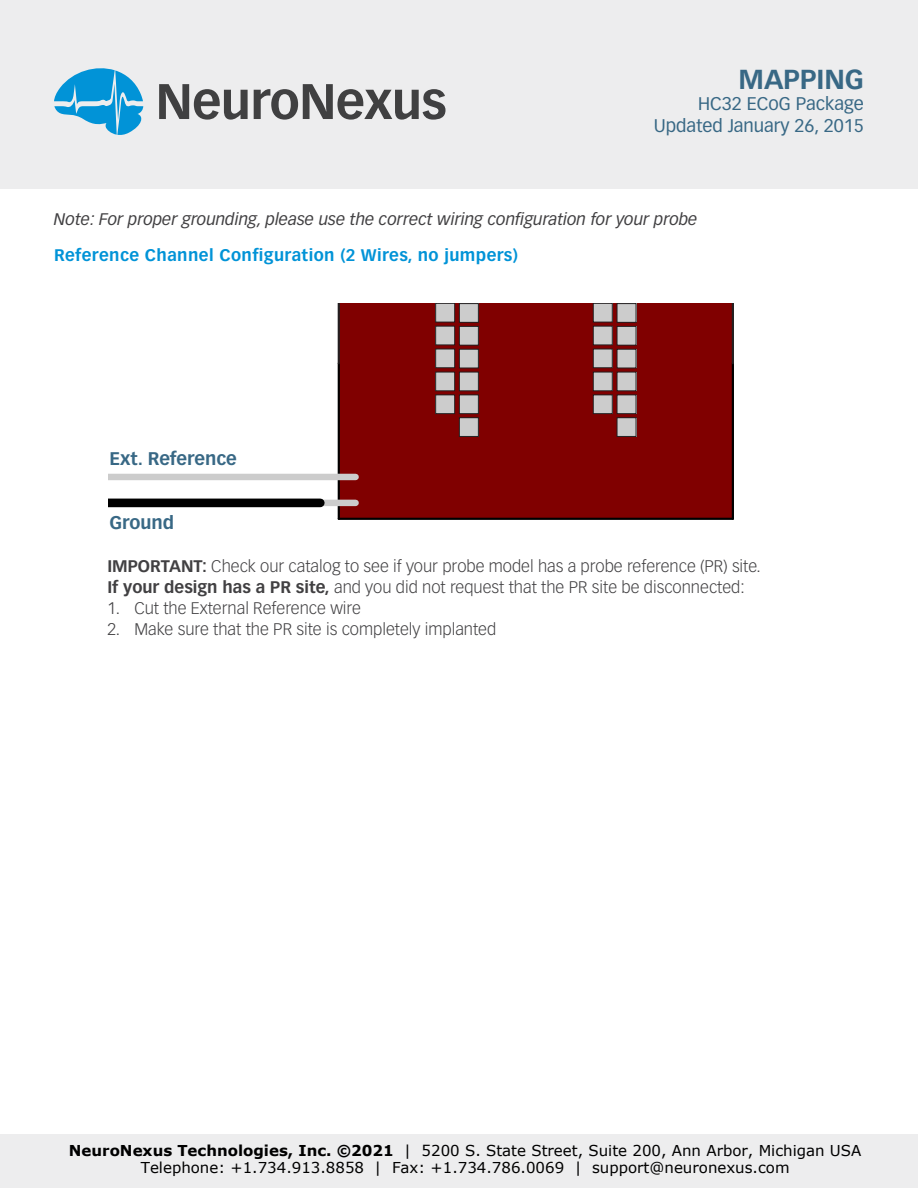
<style>
.page{position:relative;width:918px;height:1188px;background:#fff}
.page>*{position:absolute;margin:0;border:0;box-sizing:border-box;transform-origin:0 0}
.t1{font:700 27px "Vectora LT Std";color:#386885}
.t2{font:18px/21.6px "Vectora LT Std";color:#386885;text-align:right}
.t3{font:700 18px "Vectora LT Std";color:#386885}
.t4{font:300 16.5px/21px "Vectora LT Std";color:#414042}
.t5{font:italic 16.5px "Vectora LT Std";color:#414042}
.t6{font:700 16.5px "Vectora LT Std";letter-spacing:.025em;color:#0193d7}
.t7{font:15px/17.7px "Verdana";color:#000;text-align:center}
.s1{font-weight:700}
</style>
<div class="page">
<div style="left:0;top:0;width:918px;height:189px;background:#ededee"></div>
<svg style="left:159px;top:84px;width:89px;height:36px"></svg>
<svg style="left:254px;top:84px;width:191px;height:36px"></svg>
<svg style="left:54px;top:68px;width:90px;height:67px"></svg>
<div style="left:0;top:1134px;width:918px;height:54px;background:#ededee"></div>
<div style="left:340px;top:304px;width:392px;height:214px;background:#800000"></div>
<hr style="left:732px;top:363px;width:2px;height:156px;background:#000">
<hr style="left:338px;top:363px;width:2px;height:156px;background:#000">
<hr style="left:339px;top:518px;width:394px;height:2px;background:#000">
<hr style="left:732px;top:304px;width:2px;height:59px;background:#231f20">
<hr style="left:338px;top:304px;width:2px;height:59px;background:#231f20">
<div style="left:459px;top:304px;width:19px;height:18px;background:#ccc"></div>
<div style="left:459px;top:304px;width:20px;height:19px;border:1px solid #231f20"></div>
<div style="left:459px;top:326px;width:19px;height:19px;background:#ccc"></div>
<div style="left:459px;top:326px;width:20px;height:19px;border:1px solid #231f20"></div>
<div style="left:459px;top:349px;width:19px;height:19px;background:#ccc"></div>
<div style="left:459px;top:349px;width:20px;height:19px;border:1px solid #231f20"></div>
<div style="left:459px;top:372px;width:19px;height:19px;background:#ccc"></div>
<div style="left:459px;top:372px;width:20px;height:19px;border:1px solid #231f20"></div>
<div style="left:459px;top:395px;width:19px;height:19px;background:#ccc"></div>
<div style="left:459px;top:395px;width:20px;height:19px;border:1px solid #231f20"></div>
<div style="left:459px;top:418px;width:19px;height:18px;background:#ccc"></div>
<div style="left:459px;top:417px;width:20px;height:20px;border:1px solid #231f20"></div>
<div style="left:436px;top:372px;width:19px;height:19px;background:#ccc"></div>
<div style="left:435px;top:372px;width:20px;height:19px;border:1px solid #231f20"></div>
<div style="left:436px;top:395px;width:19px;height:19px;background:#ccc"></div>
<div style="left:435px;top:395px;width:20px;height:19px;border:1px solid #231f20"></div>
<div style="left:436px;top:304px;width:19px;height:18px;background:#ccc"></div>
<div style="left:435px;top:304px;width:20px;height:18px;border:1px solid #231f20"></div>
<div style="left:436px;top:326px;width:19px;height:19px;background:#ccc"></div>
<div style="left:435px;top:326px;width:20px;height:19px;border:1px solid #231f20"></div>
<div style="left:436px;top:349px;width:19px;height:19px;background:#ccc"></div>
<div style="left:435px;top:349px;width:20px;height:19px;border:1px solid #231f20"></div>
<div style="left:617px;top:304px;width:19px;height:18px;background:#ccc"></div>
<div style="left:617px;top:326px;width:19px;height:19px;background:#ccc"></div>
<div style="left:617px;top:326px;width:19px;height:19px;border:1px solid #231f20"></div>
<div style="left:617px;top:349px;width:19px;height:19px;background:#ccc"></div>
<div style="left:617px;top:349px;width:19px;height:19px;border:1px solid #231f20"></div>
<div style="left:617px;top:372px;width:19px;height:19px;background:#ccc"></div>
<div style="left:617px;top:372px;width:19px;height:19px;border:1px solid #231f20"></div>
<div style="left:617px;top:395px;width:19px;height:19px;background:#ccc"></div>
<div style="left:617px;top:395px;width:19px;height:19px;border:1px solid #231f20"></div>
<div style="left:617px;top:418px;width:19px;height:18px;background:#ccc"></div>
<div style="left:617px;top:417px;width:19px;height:20px;border:1px solid #231f20"></div>
<div style="left:593px;top:372px;width:19px;height:19px;background:#ccc"></div>
<div style="left:593px;top:372px;width:20px;height:19px;border:1px solid #231f20"></div>
<div style="left:593px;top:395px;width:19px;height:19px;background:#ccc"></div>
<div style="left:593px;top:395px;width:20px;height:19px;border:1px solid #231f20"></div>
<div style="left:593px;top:304px;width:19px;height:18px;background:#ccc"></div>
<div style="left:593px;top:304px;width:20px;height:18px;border:1px solid #231f20"></div>
<div style="left:593px;top:326px;width:19px;height:19px;background:#ccc"></div>
<div style="left:593px;top:326px;width:20px;height:19px;border:1px solid #231f20"></div>
<div style="left:593px;top:349px;width:19px;height:19px;background:#ccc"></div>
<div style="left:593px;top:349px;width:20px;height:19px;border:1px solid #231f20"></div>
<div style="left:108px;top:474px;width:248px;height:6px;background:#ccc"></div>
<div style="left:250px;top:500px;width:106px;height:6px;background:#ccc"></div>
<div style="left:108px;top:499px;width:212px;height:8px;background:#000"></div>
<h1 class="t1" style="left:739px;top:63px;width:127px">MAPPING</h1>
<p class="t2" style="left:654px;top:93px;width:212px">HC32 ECoG Package<br>Updated January 26, 2015</p>
<p class="t5" style="left:54px;top:210px;width:645px">Note: For proper grounding, please use the correct wiring configuration for your probe</p>
<p class="t6" style="left:54px;top:245px;width:466px">Reference Channel Configuration (2 Wires, no jumpers)</p>
<p class="t3" style="left:109px;top:448px;width:129px">Ext. Reference</p>
<p class="t3" style="left:109px;top:512px;width:66px">Ground</p>
<p class="t4" style="left:107px;top:556px;width:655px"><span class="s1">IMPORTANT:</span> Check our catalog to see if your probe model has a probe reference (PR) site.<br><span class="s1">If your design has a PR site,</span> and you did not request that the PR site be disconnected:</p>
<p class="t4" style="left:107px;top:598px;width:255px">1. Cut the External Reference wire</p>
<p class="t4" style="left:107px;top:619px;width:390px">2. Make sure that the PR site is completely implanted</p>
<p class="t7" style="left:69px;top:1141px;width:794px"><span class="s1">NeuroNexus Technologies, Inc. ©2021</span> | 5200 S. State Street, Suite 200, Ann Arbor, Michigan USA<br>Telephone: +1.734.913.8858 | Fax: +1.734.786.0069 | support@neuronexus.com</p>
</div>
